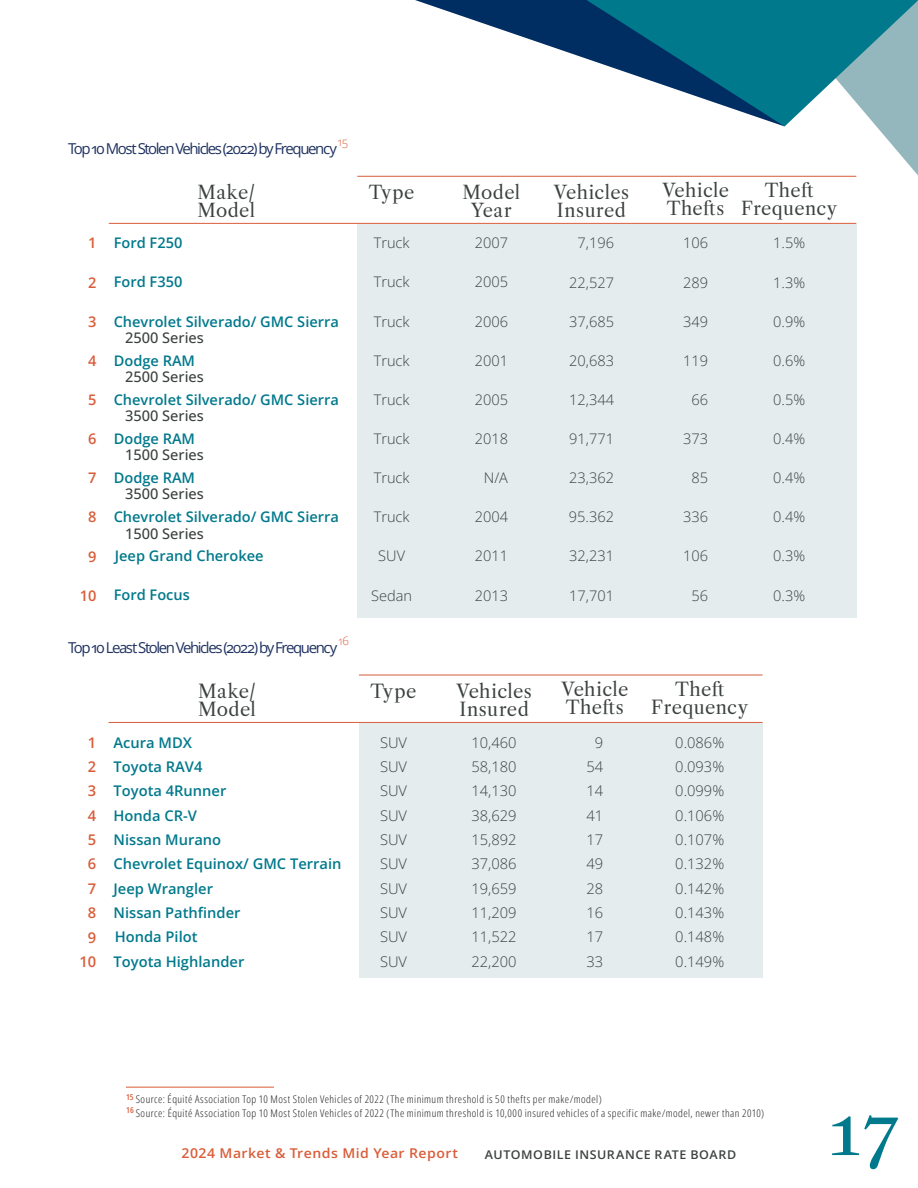
<style>
.page{position:relative;width:918px;height:1188px;background:#fff}
.page>*{position:absolute;margin:0;border:0;box-sizing:border-box;transform-origin:0 0}
.t1{font:72px "Libre Caslon Text";color:#00798c}
.t2{font:18.3px/18.3px "Libre Caslon Text";letter-spacing:.02em;color:#3b4140}
.Chart_head{font:15px "Open Sans";letter-spacing:-.095em;color:#1e3160}
.t3{font:300 14.7px/24.3px "Open Sans";color:#3b4140;text-align:justify}
.t4{font:600 14.7px/24.3px "Open Sans";color:#00798c}
.t5{font:600 14.7px/24.3px "Open Sans";color:#d95d39;text-align:center}
.t6{font:300 14.55px "Open Sans";color:#3b4140}
.t7{font:600 14.55px/16.4px "Open Sans";color:#00798c}
.t8{font:500 14.55px/16.4px "Open Sans";color:#3b4140}
.t9{font:600 14.55px "Open Sans";color:#d95d39}
.t10{font:600 13.5px "Open Sans";letter-spacing:.035em;color:#d95d39;scale:1.04 1}
.t11{font:600 12px "Open Sans";letter-spacing:.045em;color:#3b4240;scale:1.04 1}
.Chart_head-2{font:300 11.55px "Open Sans";color:#d95d39}
.footnote_text{font:300 10.5px "Open Sans Condensed";letter-spacing:.045em;color:#231f20;scale:1.04 1}
.s1{font-weight:500;color:#3b4140}
.s2{font-weight:600;color:#00798c}
</style>
<div class="page">
<hr style="left:126px;top:1087px;width:148px;height:1px;background:#d95d39">
<div style="left:357px;top:225px;width:499px;height:393px;background:#e5eced"></div>
<hr style="left:357px;top:176px;width:499px;height:1px;background:#d95d39">
<hr style="left:109px;top:223px;width:747px;height:1px;background:#d95d39">
<div style="left:359px;top:723px;width:404px;height:255px;background:#e5eced"></div>
<hr style="left:359px;top:675px;width:404px;height:1px;background:#d95d39">
<hr style="left:109px;top:722px;width:654px;height:1px;background:#d95d39">
<svg style="left:795px;top:0;width:26px;height:117px;background:#1b8798"></svg>
<svg style="left:821px;top:0;width:97px;height:177px"></svg>
<svg style="left:415px;top:0;width:171px;height:59px"></svg>
<svg style="left:586px;top:0;width:209px;height:126px"></svg>
<p class="Chart_head" style="left:68px;top:138px;width:270px">Top 10 Most Stolen Vehicles (2022) by Frequency</p>
<p class="Chart_head-2" style="left:338px;top:134px;width:12px">15</p>
<p class="t9" style="left:88px;top:233px;width:10px">1</p>
<p class="t9" style="left:88px;top:272px;width:10px">2</p>
<p class="t9" style="left:88px;top:311px;width:10px">3</p>
<p class="t9" style="left:88px;top:351px;width:10px">4</p>
<p class="t9" style="left:88px;top:390px;width:10px">5</p>
<p class="t9" style="left:88px;top:429px;width:10px">6</p>
<p class="t9" style="left:88px;top:468px;width:10px">7</p>
<p class="t9" style="left:88px;top:507px;width:10px">8</p>
<p class="t9" style="left:88px;top:546px;width:10px">9</p>
<p class="t9" style="left:80px;top:585px;width:18px">10</p>
<p class="t2" style="left:198px;top:183px;width:59px">Make/<br>Model</p>
<p class="t2" style="left:554px;top:183px;width:77px">Vehicles<br>Insured</p>
<p class="t2" style="left:662px;top:181px;width:68px">Vehicle<br>Thefts</p>
<p class="t2" style="left:741px;top:181px;width:98px;text-align:center">Theft<br>Frequency</p>
<p class="t6" style="left:374px;top:233px;width:37px">Truck</p>
<p class="t6" style="left:374px;top:272px;width:37px">Truck</p>
<p class="t6" style="left:374px;top:311px;width:37px">Truck</p>
<p class="t6" style="left:374px;top:350px;width:37px">Truck</p>
<p class="t6" style="left:374px;top:390px;width:37px">Truck</p>
<p class="t6" style="left:374px;top:429px;width:37px">Truck</p>
<p class="t6" style="left:374px;top:468px;width:37px">Truck</p>
<p class="t6" style="left:374px;top:507px;width:37px">Truck</p>
<p class="t6" style="left:378px;top:546px;width:28px">SUV</p>
<p class="t6" style="left:371px;top:585px;width:42px">Sedan</p>
<p class="t2" style="left:369px;top:183px;width:47px">Type</p>
<p class="t2" style="left:463px;top:183px;width:59px;text-align:center">Model<br>Year</p>
<p class="t7" style="left:114px;top:235px;width:70px">Ford F250</p>
<p class="t6" style="left:475px;top:233px;width:35px">2007</p>
<p class="t6" style="left:475px;top:272px;width:35px">2005</p>
<p class="t6" style="left:475px;top:311px;width:35px">2006</p>
<p class="t6" style="left:475px;top:350px;width:35px">2001</p>
<p class="t6" style="left:475px;top:390px;width:35px">2005</p>
<p class="t6" style="left:475px;top:429px;width:35px">2018</p>
<p class="t6" style="left:484px;top:468px;width:26px">N/A</p>
<p class="t6" style="left:475px;top:507px;width:35px">2004</p>
<p class="t6" style="left:475px;top:546px;width:35px">2011</p>
<p class="t6" style="left:475px;top:585px;width:35px">2013</p>
<p class="t6" style="left:578px;top:233px;width:38px">7,196</p>
<p class="t6" style="left:569px;top:272px;width:46px">22,527</p>
<p class="t6" style="left:569px;top:311px;width:46px">37,685</p>
<p class="t6" style="left:569px;top:351px;width:46px">20,683</p>
<p class="t6" style="left:569px;top:390px;width:46px">12,344</p>
<p class="t6" style="left:569px;top:429px;width:46px">91,771</p>
<p class="t6" style="left:569px;top:468px;width:46px">23,362</p>
<p class="t6" style="left:569px;top:507px;width:47px">95.362</p>
<p class="t6" style="left:569px;top:546px;width:46px">32,231</p>
<p class="t6" style="left:569px;top:585px;width:46px">17,701</p>
<p class="t6" style="left:683px;top:233px;width:26px">106</p>
<p class="t6" style="left:683px;top:272px;width:26px">289</p>
<p class="t6" style="left:683px;top:311px;width:26px">349</p>
<p class="t6" style="left:683px;top:351px;width:26px">119</p>
<p class="t6" style="left:691px;top:390px;width:18px">66</p>
<p class="t6" style="left:683px;top:429px;width:26px">373</p>
<p class="t6" style="left:691px;top:468px;width:18px">85</p>
<p class="t6" style="left:683px;top:507px;width:26px">336</p>
<p class="t6" style="left:683px;top:546px;width:26px">106</p>
<p class="t6" style="left:691px;top:585px;width:18px">56</p>
<p class="t6" style="left:773px;top:233px;width:33px">1.5%</p>
<p class="t6" style="left:773px;top:272px;width:33px">1.3%</p>
<p class="t6" style="left:773px;top:311px;width:33px">0.9%</p>
<p class="t6" style="left:773px;top:351px;width:33px">0.6%</p>
<p class="t6" style="left:773px;top:390px;width:33px">0.5%</p>
<p class="t6" style="left:773px;top:429px;width:33px">0.4%</p>
<p class="t6" style="left:773px;top:468px;width:33px">0.4%</p>
<p class="t6" style="left:773px;top:507px;width:33px">0.4%</p>
<p class="t6" style="left:773px;top:546px;width:33px">0.3%</p>
<p class="t6" style="left:773px;top:585px;width:33px">0.3%</p>
<p class="t7" style="left:114px;top:274px;width:70px">Ford F350</p>
<p class="t7" style="left:125px;top:313px;width:215px;text-indent:-11px">Chevrolet Silverado/ GMC Sierra<br><span class="s1">2500 Series</span></p>
<p class="t8" style="left:125px;top:352px;width:80px;text-indent:-11px"><span class="s2">Dodge RAM<br></span>2500 Series</p>
<p class="t7" style="left:125px;top:391px;width:215px;text-indent:-11px">Chevrolet Silverado/ GMC Sierra<br><span class="s1">3500 Series</span></p>
<p class="t8" style="left:125px;top:430px;width:80px;text-indent:-11px"><span class="s2">Dodge RAM<br></span>1500 Series</p>
<p class="t8" style="left:125px;top:469px;width:80px;text-indent:-11px"><span class="s2">Dodge RAM<br></span>3500 Series</p>
<p class="t7" style="left:125px;top:508px;width:215px;text-indent:-11px">Chevrolet Silverado/ GMC Sierra<br><span class="s1">1500 Series</span></p>
<p class="t7" style="left:115px;top:548px;width:150px">Jeep Grand Cherokee</p>
<p class="t7" style="left:114px;top:587px;width:78px">Ford Focus</p>
<p class="Chart_head-2" style="left:338px;top:633px;width:12px">16</p>
<p class="Chart_head" style="left:68px;top:637px;width:271px">Top 10 Least Stolen Vehicles (2022) by Frequency</p>
<p class="t2" style="left:198px;top:682px;width:59px">Make/</p>
<p class="t2" style="left:371px;top:682px;width:48px">Type</p>
<p class="t2" style="left:198px;top:701px;width:59px">Model</p>
<p class="t2" style="left:456px;top:682px;width:77px">Vehicles<br>Insured</p>
<p class="t2" style="left:561px;top:680px;width:69px">Vehicle<br>Thefts</p>
<p class="t2" style="left:651px;top:680px;width:98px;text-align:center">Theft<br>Frequency</p>
<p class="t5" style="left:79px;top:730px;width:18px">1<br>2<br>3<br>4<br>5<br>6<br>7<br>8<br>9<br>10</p>
<p class="t4" style="left:114px;top:730px;width:80px">Acura MDX</p>
<p class="t4" style="left:114px;top:754px;width:90px">Toyota RAV4</p>
<p class="t4" style="left:114px;top:803px;width:85px">Honda CR-V</p>
<p class="t4" style="left:114px;top:778px;width:114px">Toyota 4Runner</p>
<p class="t4" style="left:114px;top:827px;width:109px">Nissan Murano</p>
<p class="t4" style="left:114px;top:851px;width:229px">Chevrolet Equinox/ GMC Terrain<br>Jeep Wrangler</p>
<p class="t4" style="left:114px;top:900px;width:129px">Nissan Pathfinder</p>
<p class="t4" style="left:115px;top:924px;width:84px">Honda Pilot</p>
<p class="t4" style="left:114px;top:949px;width:132px">Toyota Highlander</p>
<p class="t3" style="left:380px;top:730px;width:29px">SUV SUV SUV SUV SUV SUV SUV SUV SUV SUV</p>
<p class="t3" style="left:472px;top:730px;width:47px">10,460<br>58,180<br>14,130<br>38,629<br>15,892<br>37,086<br>19,659<br>11,209<br>11,522<br>22,200</p>
<p class="t3" style="left:586px;top:730px;width:18px;text-align:center">9<br>54<br>14<br>41<br>17<br>49<br>28<br>16<br>17<br>33</p>
<p class="t3" style="left:675px;top:730px;width:50px">0.086% 0.093% 0.099% 0.106% 0.107% 0.132% 0.142% 0.143% 0.148% 0.149%</p>
<p class="footnote_text" style="left:126px;top:1092px;width:459px"><sup>15</sup> Source: Équité Association Top 10 Most Stolen Vehicles of 2022 (The minimum threshold is 50 thefts per make/model)</p>
<p class="footnote_text" style="left:126px;top:1106px;width:615px"><sup>16</sup> Source: Équité Association Top 10 Most Stolen Vehicles of 2022 (The minimum threshold is 10,000 insured vehicles of a specific make/model, newer than 2010)</p>
<p class="t10" style="left:181px;top:1144px;width:267px">2024 Market &amp; Trends Mid Year Report</p>
<p class="t11" style="left:485px;top:1146px;width:243px">AUTOMOBILE INSURANCE RATE BOARD</p>
<h1 class="t1" style="left:829px;top:1085px;width:71px">17</h1>
</div>
